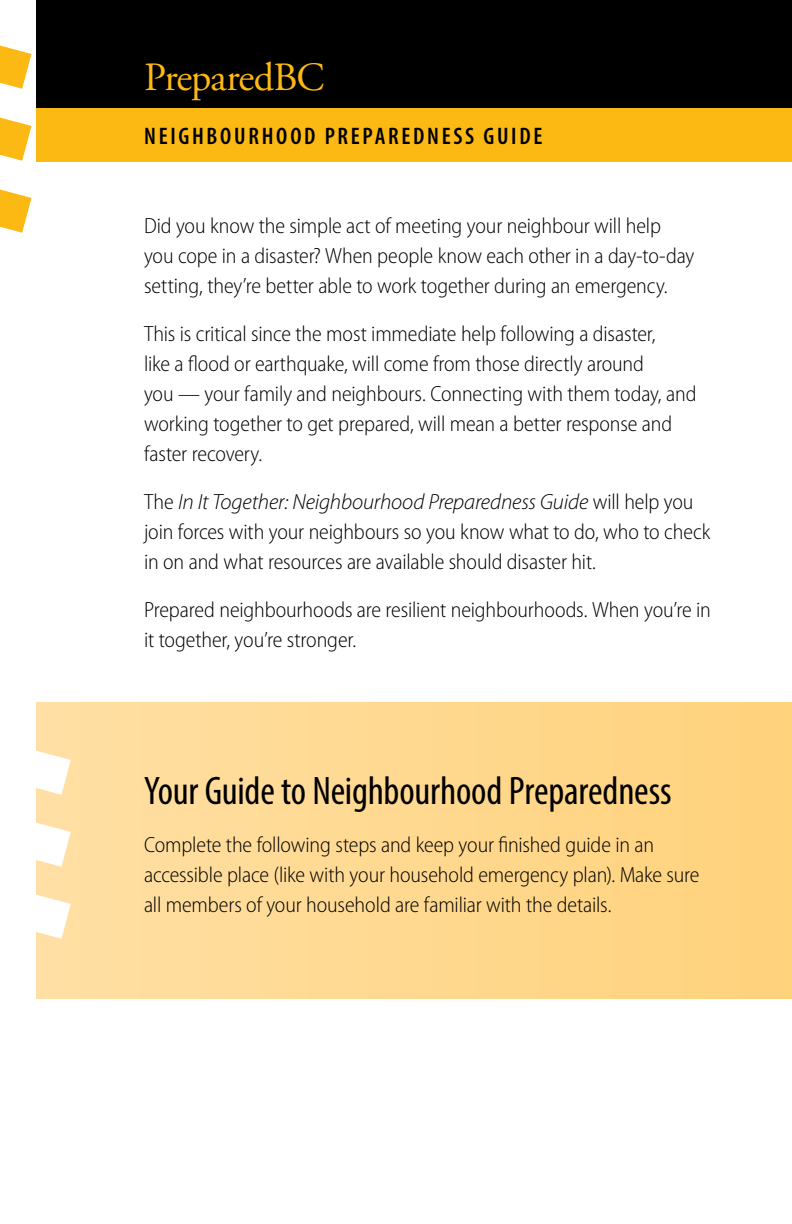
<style>
.page{position:relative;width:792px;height:1224px;background:#fff}
.page>*{position:absolute;margin:0;border:0;box-sizing:border-box;transform-origin:0 0}
.Head_-_C{font:condensed 40px "Myriad Pro";letter-spacing:-.005em;color:#000}
.t1{font:40px "Adobe Garamond Pro";letter-spacing:-.025em;color:#fdb913}
.t2{font:600 condensed 24px "Myriad Pro";letter-spacing:.11em;color:#000}
.Main_Text{font:300 semi-condensed 22px/30px "Myriad Pro";letter-spacing:-.005em;color:#000}
.s1{font-style:italic;font-stretch:normal}
</style>
<div class="page">
<svg style="left:0;top:189px;width:31px;height:44px"></svg>
<svg style="left:0;top:45px;width:31px;height:44px"></svg>
<svg style="left:0;top:117px;width:31px;height:44px"></svg>
<div style="left:36px;top:108px;width:756px;height:54px;background:#fdb913"></div>
<div style="left:36px;top:0;width:756px;height:108px;background:#000"></div>
<div style="left:36px;top:702px;width:756px;height:297px;background:linear-gradient(to right,#ffdfa4,#ffd27c)"></div>
<svg style="left:36px;top:892px;width:35px;height:47px"></svg>
<svg style="left:36px;top:748px;width:35px;height:47px"></svg>
<svg style="left:36px;top:820px;width:35px;height:47px"></svg>
<h1 class="t1" style="left:144px;top:53px;width:182px">PreparedBC</h1>
<p class="t2" style="left:144px;top:123px;width:400px">NEIGHBOURHOOD PREPAREDNESS GUIDE</p>
<p class="Main_Text" style="left:144px;top:211px;width:552px">Did you know the simple act of meeting your neighbour will help you cope in a disaster? When people know each other in a day-to-day setting, they’re better able to work together during an emergency.</p>
<p class="Main_Text" style="left:144px;top:319px;width:554px">This is critical since the most immediate help following a disaster,<br>like a flood or earthquake, will come from those directly around<br>you — your family and neighbours. Connecting with them today, and working together to get prepared, will mean a better response and faster recovery.</p>
<p class="Main_Text" style="left:144px;top:487px;width:568px">The <span class="s1">In It Together: Neighbourhood Preparedness Guide</span> will help you join forces with your neighbours so you know what to do, who to check in on and what resources are available should disaster hit.</p>
<p class="Main_Text" style="left:144px;top:595px;width:569px">Prepared neighbourhoods are resilient neighbourhoods. When you’re in it together, you’re stronger.</p>
<p class="Head_-_C" style="left:144px;top:767px;width:529px">Your Guide to Neighbourhood Preparedness</p>
<p class="Main_Text" style="left:144px;top:830px;width:557px">Complete the following steps and keep your finished guide in an accessible place (like with your household emergency plan). Make sure all members of your household are familiar with the details.</p>
</div>
